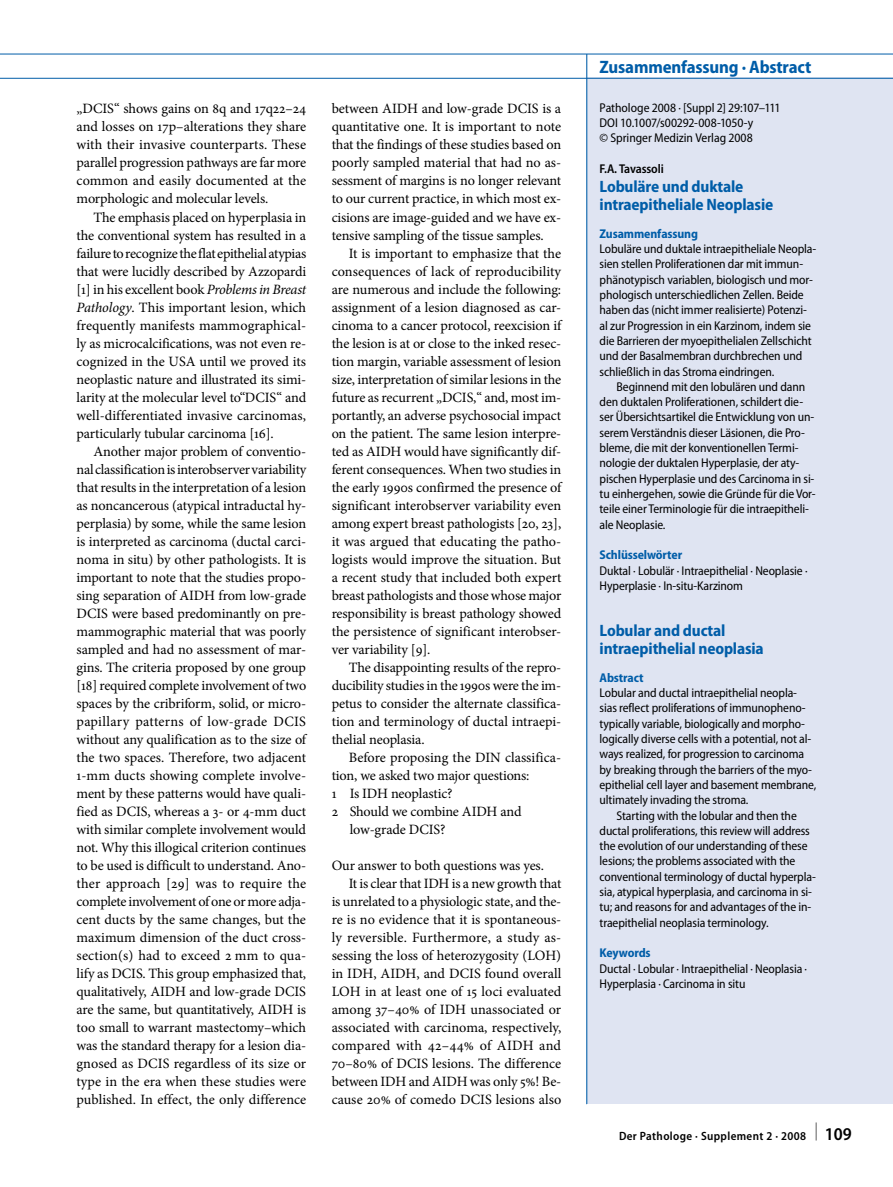
<style>
.page{position:relative;width:893px;height:1187px;background:#fff}
.page>*{position:absolute;margin:0;border:0;box-sizing:border-box;transform-origin:0 0}
._001_rubrik{font:700 semi-condensed 18px "Myriad Pro";letter-spacing:-.01em;color:#005da8}
._103_abstract_u1_eng{font:700 semi-condensed 16.5px/18px "Myriad Pro";letter-spacing:-.01em;color:#005da8}
._010_fliesstext_mit{font:14.25px/18px "Minion Pro";letter-spacing:-.01em;color:#000;text-align:justify}
._010_fliesstext_ohne{font:14.25px/18px "Minion Pro";letter-spacing:-.01em;color:#000;text-align:justify}
._011_aufzaehlung_1_o{font:14.25px/18px "Minion Pro";letter-spacing:-.01em;color:#000}
._104_abstract_text_o{font:semi-condensed 12.75px/15.3px "Myriad Pro";letter-spacing:-.01em;color:#000}
._104_abstract_text_m{font:semi-condensed 12.75px/15.3px "Myriad Pro";letter-spacing:-.01em;color:#000}
._002_quelle_doi{font:semi-condensed 12.75px "Myriad Pro";letter-spacing:-.005em;color:#000}
._105_abstract_u2{font:700 semi-condensed 12.75px "Myriad Pro";letter-spacing:-.01em;color:#005da8}
._102_abstract_autore{font:600 semi-condensed 12.75px "Myriad Pro";letter-spacing:-.01em;color:#000}
._105_abstract_u2_eng{font:700 semi-condensed 12.75px "Myriad Pro";letter-spacing:-.015em;color:#005da8}
.t1{font:600 semi-condensed 12px "Myriad Pro";letter-spacing:.03em;color:#000}
.s1{font-style:italic}
.s2{font-size:18px}
</style>
<div class="page">
<div style="left:587px;top:78px;width:306px;height:1025px;background:#dfe4f2"></div>
<hr style="left:586px;top:54px;width:1px;height:1049px;background:#005da8">
<hr style="left:0;top:54px;width:893px;height:1px;background:#005da8">
<hr style="left:0;top:78px;width:893px;height:1px;background:#005da8">
<p class="_010_fliesstext_ohne" style="left:77px;top:100px;width:231px">„DCIS“ shows gains on 8q and 17q22–24 and losses on 17p–alterations they share with their invasive counterparts. These parallel progression pathways are far more common and easily documented at the morphologic and molecular levels.</p>
<p class="_010_fliesstext_mit" style="left:77px;top:208px;width:231px;text-indent:17px">The emphasis placed on hyperplasia in the conventional system has resulted in a failure to recognize the flat epithelial atypias that were lucidly described by Azzopardi [1] in his excellent book <span class="s1">Problems in Breast Pathology</span>. This important lesion, which frequently manifests mammographical&shy;ly as microcalcifications, was not even re&shy;cognized in the USA until we proved its neoplastic nature and illustrated its simi&shy;larity at the molecular level to“DCIS“ and well-differentiated invasive carcinomas, particularly tubular carcinoma [16].</p>
<p class="_010_fliesstext_mit" style="left:77px;top:442px;width:231px;text-align:left;text-indent:17px">Another major problem of conventio&shy;nal classification is interobserver variability that results in the interpretation of a lesion as noncancerous (atypical intraductal hy&shy;perplasia) by some, while the same lesion is interpreted as carcinoma (ductal carci&shy;noma in situ) by other pathologists. It is important to note that the studies propo&shy;sing separation of AIDH from low-grade DCIS were based predominantly on pre&shy;mammographic material that was poorly sampled and had no assessment of mar&shy;gins. The criteria proposed by one group [18] required complete involvement of two spaces by the cribriform, solid, or micro&shy;papillary patterns of low-grade DCIS without any qualification as to the size of the two spaces. There-fore, two adjacent 1-mm ducts showing complete involve&shy;ment by these patterns would have quali&shy;fied as DCIS, whereas a 3- or 4-mm duct with similar complete involvement would not. Why this illogical criterion continues to be used is difficult to understand. Ano&shy;ther approach [29] was to require the complete involvement of one or more adja&shy;cent ducts by the same changes, but the maximum dimension of the duct cross&shy;section(s) had to exceed 2 mm to qua&shy;lify as DCIS. This group emphasized that, qualitatively, AIDH and low-grade DCIS are the same, but quantitatively, AIDH is too small to warrant mastectomy–which was the standard therapy for a lesion dia&shy;gnosed as DCIS regardless of its size or type in the era when these studies were published. In effect, the only difference</p>
<p class="_010_fliesstext_mit" style="left:332px;top:100px;width:231px">between AIDH and low-grade DCIS is a quantitative one. It is important to note that the findings of these studies based on poorly sampled material that had no as&shy;sessment of margins is no longer relevant to our current practice, in which most ex&shy;cisions are image-guided and we have ex&shy;tensive sampling of the tissue samples.</p>
<p class="_010_fliesstext_mit" style="left:332px;top:244px;width:231px;text-indent:17px">It is important to emphasize that the consequences of lack of reproducibility are numerous and include the following: assignment of a lesion diagnosed as car&shy;cinoma to a cancer protocol, reexcision if the lesion is at or close to the inked resec&shy;tion margin, variable assessment of lesion size, interpretation of similar lesions in the future as recurrent „DCIS,“ and, most im&shy;portantly, an adverse psychosocial impact on the patient. The same lesion interpre&shy;ted as AIDH would have significantly dif&shy;ferent consequences. When two studies in the early 1990s confirmed the presence of significant interobserver variability even among expert breast pathologists [20, 23], it was argued that educating the patho&shy;logists would improve the situation. But a recent study that included both expert breast pathologists and those whose major responsibility is breast pathology showed the persistence of significant interobser&shy;ver variability [9].</p>
<p class="_010_fliesstext_mit" style="left:332px;top:658px;width:231px;text-indent:17px">The disappointing results of the repro&shy;ducibility studies in the 1990s were the im&shy;petus to consider the alternate classifica&shy;tion and terminology of ductal intraepi&shy;thelial neoplasia.</p>
<p class="_010_fliesstext_mit" style="left:332px;top:748px;width:231px;text-indent:17px">Before proposing the DIN classifica&shy;tion, we asked two major questions:</p>
<p class="_011_aufzaehlung_1_o" style="left:332px;top:784px;width:122px">1 Is IDH neoplastic?</p>
<p class="_011_aufzaehlung_1_o" style="left:350px;top:802px;width:173px;text-indent:-18px">2 Should we combine AIDH and low-grade DCIS?</p>
<p class="_010_fliesstext_ohne" style="left:332px;top:856px;width:214px">Our answer to both questions was yes.</p>
<p class="_010_fliesstext_mit" style="left:332px;top:874px;width:231px;text-indent:17px">It is clear that IDH is a new growth that is unrelated to a physiologic state, and the&shy;re is no evidence that it is spontaneous&shy;ly reversible. Furthermore, a study as&shy;sessing the loss of heterozygosity (LOH) in IDH, AIDH, and DCIS found overall LOH in at least one of 15 loci evaluated among 37–40% of IDH unassociated or associated with carcinoma, respectively, compared with 42–44% of AIDH and 70–80% of DCIS lesions. The difference between IDH and AIDH was only 5%! Be&shy;cause 20% of comedo DCIS lesions also</p>
<p class="_001_rubrik" style="left:600px;top:57px;width:213px">Zusammenfassung · Abstract</p>
<p class="_002_quelle_doi" style="left:600px;top:101px;width:182px">Pathologe 2008 · [Suppl 2] 29:107–111</p>
<p class="_002_quelle_doi" style="left:600px;top:116px;width:155px">DOI 10.1007/s00292-008-1050-y</p>
<p class="_002_quelle_doi" style="left:600px;top:131px;width:155px">© Springer Medizin Verlag 2008</p>
<p class="_102_abstract_autore" style="left:600px;top:162px;width:66px">F.A. Tavassoli</p>
<p class="_103_abstract_u1_eng" style="left:600px;top:177px;width:175px">Lobuläre und duktale intraepitheliale Neoplasie</p>
<p class="_105_abstract_u2" style="left:600px;top:226px;width:100px">Zusammenfassung</p>
<p class="_104_abstract_text_o" style="left:600px;top:241px;width:218px">Lobuläre und duktale intraepitheliale Neopla&shy;sien stellen Proliferationen dar mit immun&shy;phänotypisch variablen, biologisch und mor&shy;phologisch unterschiedlichen Zellen. Beide haben das (nicht immer realisierte) Potenzi&shy;al zur Progression in ein Karzinom, indem sie die Barrieren der myoepithelialen Zellschicht und der Basalmembran durchbrechen und schließlich in das Stroma eindringen.</p>
<p class="_104_abstract_text_m" style="left:600px;top:379px;width:218px;text-indent:17px">Beginnend mit den lobulären und dann den duktalen Proliferationen, schildert die&shy;ser Übersichtsartikel die Entwicklung von un&shy;seremVerständnis dieser Läsionen, die Pro&shy;bleme, die mit der konventionellen Termi&shy;nologie der duktalen Hyperplasie, der aty&shy;pischen Hyperplasie und des Carcinoma in si&shy;tu einhergehen, sowie die Gründe für die Vor&shy;teile einer Terminologie für die intraepitheli&shy;ale Neoplasie.</p>
<p class="_105_abstract_u2" style="left:600px;top:548px;width:84px">Schlüsselwörter</p>
<p class="_104_abstract_text_o" style="left:600px;top:563px;width:209px">Duktal · Lobulär · Intraepithelial · Neoplasie ·<br>Hyperplasie · In-situ-Karzinom</p>
<p class="_103_abstract_u1_eng" style="left:600px;top:621px;width:166px">Lobular and ductal intraepithelial neoplasia</p>
<p class="_105_abstract_u2" style="left:600px;top:670px;width:45px">Abstract</p>
<p class="_104_abstract_text_o" style="left:600px;top:685px;width:218px">Lobular and ductal intraepithelial neopla&shy;sias reflect proliferations of immunopheno&shy;typically variable, biologically and morpho&shy;logically diverse cells with a potential, not al&shy;ways realized, for progression to carcinoma by breaking through the barriers of the myo&shy;epithelial cell layer and basement membrane, ultimately invading the stroma.</p>
<p class="_104_abstract_text_m" style="left:600px;top:807px;width:218px;text-indent:17px">Starting with the lobular and then the ductal proliferations, this review will address the evolution of our understanding of these lesions; the problems associated with the conventional terminology of ductal hyperpla&shy;sia, atypical hyperplasia, and carcinoma in si&shy;tu; and reasons for and advantages of the in&shy;traepithelial neoplasia terminology.</p>
<p class="_105_abstract_u2_eng" style="left:600px;top:945px;width:53px">Keywords</p>
<p class="_104_abstract_text_o" style="left:600px;top:960px;width:209px">Ductal · Lobular · Intraepithelial · Neoplasia ·<br>Hyperplasia · Carcinoma in situ</p>
<p class="t1" style="left:619px;top:1129px;width:234px">Der Pathologe · Supplement 2 · 2008 <sup>|</sup> <span class="s2">109</span></p>
</div>
